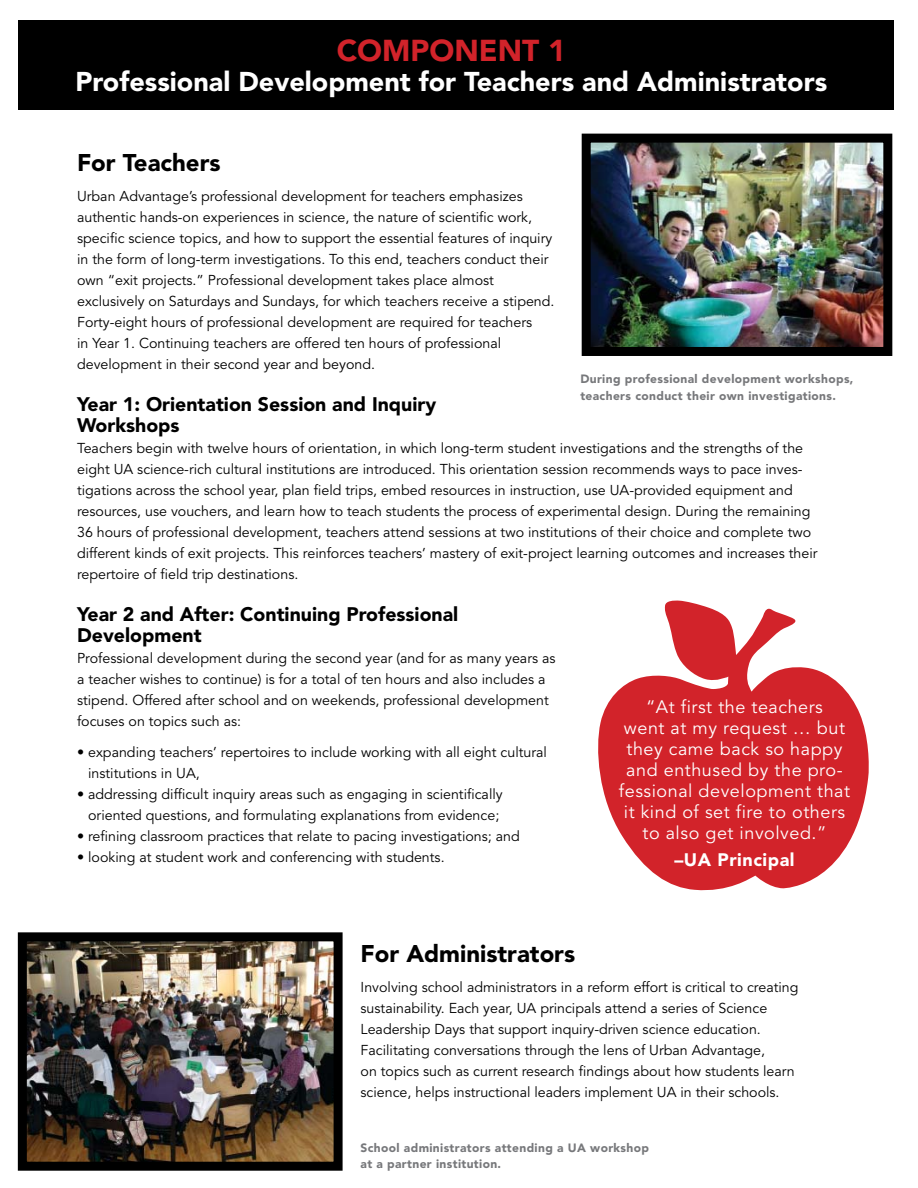
<style>
.page{position:relative;width:918px;height:1188px;background:#fff}
.page>*{position:absolute;margin:0;border:0;box-sizing:border-box;transform-origin:0 0}
.t1{font:900 30px "Avenir";color:#d2232a}
.t2{font:900 27px "Avenir";color:#fff}
.t3{font:900 24px "Avenir";color:#000}
.t4{font:900 19.5px/21px "Avenir";color:#000}
.t5{font:18px/21px "Avenir";letter-spacing:.03em;color:#fff;text-align:center}
.t6{font:900 18px "Avenir";letter-spacing:.03em;color:#fff}
.t7{font:14.25px/21px "Avenir";color:#000}
.t8{font:900 12px/16.5px "Avenir";letter-spacing:.03em;color:#77787b}
</style>
<div class="page">
<div style="left:18px;top:20px;width:875px;height:90px;background:#000"></div>
<svg style="left:598px;top:600px;width:271px;height:291px;fill:#d2232a"></svg>
<img style="left:592px;top:144px;width:290px;height:202px">
<div style="left:582px;top:134px;width:310px;height:222px;border:9px solid #000"></div>
<img style="left:28px;top:942px;width:305px;height:219px">
<div style="left:18px;top:932px;width:325px;height:239px;border:9px solid #000"></div>
<h1 class="t1" style="left:337px;top:38px;width:231px">COMPONENT 1</h1>
<h2 class="t2" style="left:75px;top:70px;width:753px">Professional Development for Teachers and Administrators</h2>
<h3 class="t3" style="left:77px;top:153px;width:145px">For Teachers</h3>
<p class="t7" style="left:77px;top:187px;width:479px">Urban Advantage’s professional development for teachers emphasizes authentic hands-on experiences in science, the nature of scientific work, specific science topics, and how to support the essential features of inquiry in the form of long-term investigations. To this end, teachers conduct their own “exit projects.” Professional development takes place almost exclusively on Saturdays and Sundays, for which teachers receive a stipend.<br>Forty-eight hours of professional development are required for teachers<br>in Year 1. Continuing teachers are offered ten hours of professional development in their second year and beyond.</p>
<h3 class="t4" style="left:77px;top:395px;width:361px">Year 1: Orientation Session and Inquiry<br>Workshops</h3>
<p class="t7" style="left:77px;top:439px;width:742px">Teachers begin with twelve hours of orientation, in which long-term student investigations and the strengths of the eight UA science-rich cultural institutions are introduced. This orientation session recommends ways to pace inves&shy;tigations across the school year, plan field trips, embed resources in instruction, use UA-provided equipment and resources, use vouchers, and learn how to teach students the process of experimental design. During the remaining 36 hours of professional development, teachers attend sessions at two institutions of their choice and complete two different kinds of exit projects. This reinforces teachers’ mastery of exit-project learning outcomes and increases their repertoire of field trip destinations.</p>
<h3 class="t4" style="left:77px;top:605px;width:383px">Year 2 and After: Continuing Professional<br>Development</h3>
<p class="t7" style="left:77px;top:649px;width:480px">Professional development during the second year (and for as many years as a teacher wishes to continue) is for a total of ten hours and also includes a stipend. Offered after school and on weekends, professional development focuses on topics such as:</p>
<p class="t7" style="left:88px;top:743px;width:460px;text-indent:-11px">• expanding teachers’ repertoires to include working with all eight cultural institutions in UA,</p>
<p class="t7" style="left:77px;top:785px;width:427px;text-align:center">• addressing difficult inquiry areas such as engaging in scientifically oriented questions, and formulating explanations from evidence;</p>
<p class="t7" style="left:77px;top:827px;width:444px">• refining classroom practices that relate to pacing investigations; and</p>
<p class="t7" style="left:77px;top:848px;width:369px">• looking at student work and conferencing with students.</p>
<p class="t8" style="left:580px;top:372px;width:275px">During professional development workshops, teachers conduct their own investigations.</p>
<p class="t5" style="left:619px;top:699px;width:233px">“At first the teachers<br>went at my request … but they came back so happy and enthused by the pro&shy;fessional development that it kind of set fire to others to also get involved.”</p>
<p class="t6" style="left:674px;top:853px;width:122px">–UA Principal</p>
<h3 class="t3" style="left:361px;top:944px;width:216px">For Administrators</h3>
<p class="t7" style="left:361px;top:978px;width:439px">Involving school administrators in a reform effort is critical to creating sustainability. Each year, UA principals attend a series of Science Leadership Days that support inquiry-driven science education.<br>Facilitating conversations through the lens of Urban Advantage,<br>on topics such as current research findings about how students learn science, helps instructional leaders implement UA in their schools.</p>
<p class="t8" style="left:361px;top:1140px;width:290px">School administrators attending a UA workshop at a partner institution.</p>
</div>
